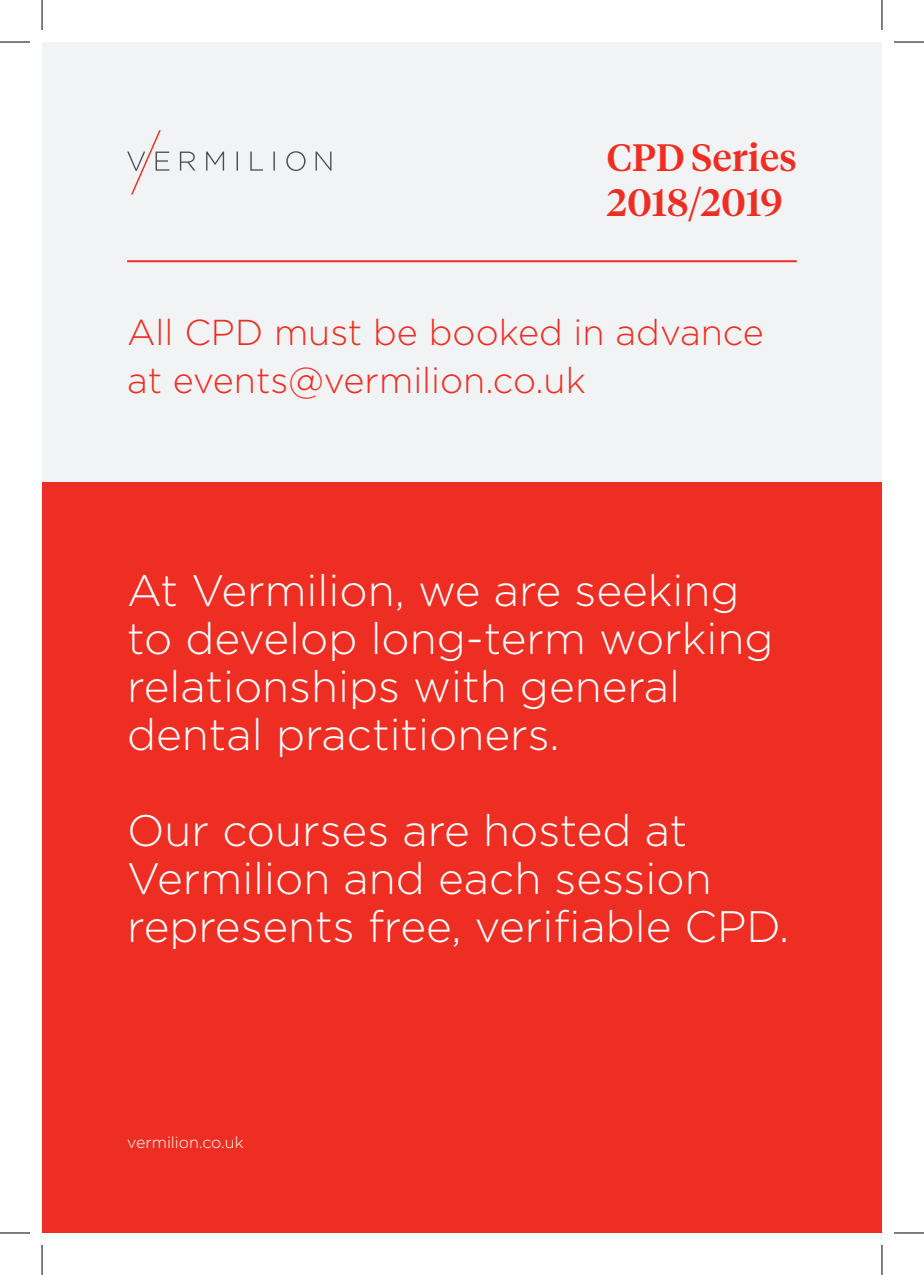
<style>
.page{position:relative;width:924px;height:1275px;background:#fff}
.page>*{position:absolute;margin:0;border:0;box-sizing:border-box;transform-origin:0 0}
.t1{font:300 44px/48px "Gotham";color:#fff}
.t2{font:500 38px/44.4px "Tiempos Headline";letter-spacing:.01em;color:#ee2e22}
.t3{font:300 36px/48px "Gotham";color:#ee2e22}
.t4{font:300 16px "Gotham";color:#fff}
</style>
<div class="page">
<div style="left:42px;top:42px;width:839px;height:1191px;background:#f2f3f4"></div>
<div style="left:42px;top:482px;width:839px;height:751px;background:#ee2e22"></div>
<svg style="left:127px;top:130px;width:204px;height:64px"></svg>
<hr style="left:127px;top:260px;width:669px;height:2px;background:#ee2e22">
<hr style="left:0;top:42px;width:30px;height:1px;background:#000">
<hr style="left:893px;top:42px;width:30px;height:1px;background:#000">
<hr style="left:0;top:1232px;width:30px;height:1px;background:#000">
<hr style="left:893px;top:1232px;width:30px;height:1px;background:#000">
<hr style="left:42px;top:0;width:1px;height:30px;background:#000">
<hr style="left:42px;top:1245px;width:1px;height:30px;background:#000">
<hr style="left:881px;top:0;width:1px;height:30px;background:#000">
<hr style="left:881px;top:1245px;width:1px;height:30px;background:#000">
<p class="t2" style="left:606px;top:134px;width:191px">CPD Series<br>2018/2019</p>
<p class="t3" style="left:127px;top:308px;width:638px">All CPD must be booked in advance at events@vermilion.co.uk</p>
<p class="t1" style="left:127px;top:565px;width:647px">At Vermilion, we are seeking to develop long-term working</p>
<p class="t1" style="left:127px;top:661px;width:554px">relationships with general</p>
<p class="t1" style="left:127px;top:709px;width:434px">dental practitioners.</p>
<p class="t1" style="left:127px;top:805px;width:561px">Our courses are hosted at</p>
<p class="t1" style="left:127px;top:853px;width:585px">Vermilion and each session</p>
<p class="t1" style="left:127px;top:901px;width:663px">represents free, verifiable CPD.</p>
<p class="t4" style="left:127px;top:1132px;width:118px">vermilion.co.uk</p>
</div>
